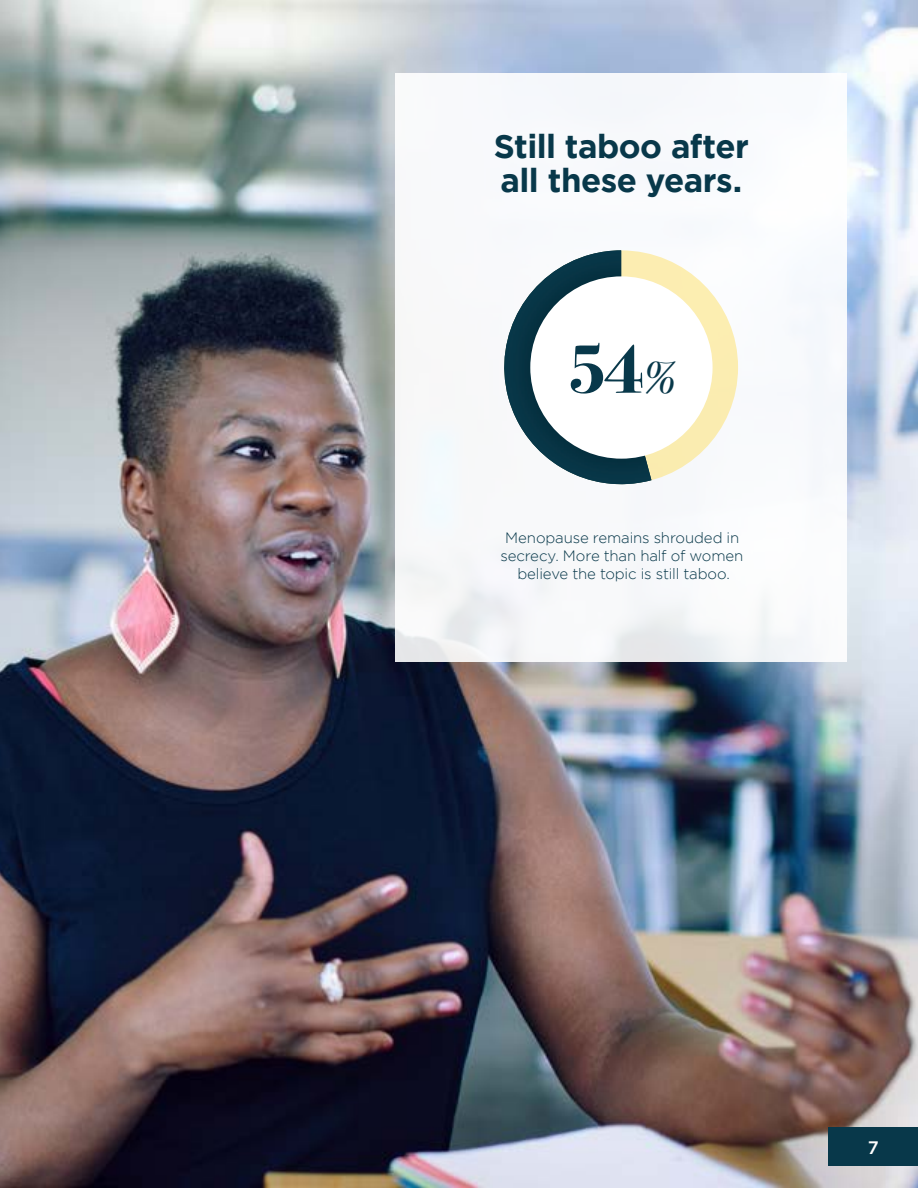
<style>
.page{position:relative;width:918px;height:1188px;background:#fff}
.page>*{position:absolute;margin:0;border:0;box-sizing:border-box;transform-origin:0 0}
.t1{font:700 72px "Bodoni Svty Two ITCTT";color:#08384a}
.t2{font:700 33px/33.6px "Gotham";letter-spacing:-.015em;color:#08384a}
.t3{font:500 18px "Gotham";color:#fff}
.t4{font:300 15px/18px "Gotham";letter-spacing:-.01em;color:#08384a;text-align:center}
.s1{font-weight:400;font-style:italic;font-size:45px}
</style>
<div class="page">
<img style="left:0;top:0;width:918px;height:1188px">
<div style="left:396px;top:73px;width:451px;height:589px;background:#f8f9fb"></div>
<div style="left:504px;top:250px;width:234px;height:234px;background:#fbedb1;border-radius:50%"></div>
<img style="left:504px;top:250px;width:147px;height:234px">
<div style="left:530px;top:276px;width:183px;height:183px;background:#fff;border-radius:50%"></div>
<div style="left:828px;top:1128px;width:90px;height:38px;background:#08384a"></div>
<h2 class="t2" style="left:494px;top:129px;width:257px">Still taboo after all these years.</h2>
<h1 class="t1" style="left:567px;top:309px;width:110px">54<span class="s1">%</span></h1>
<p class="t4" style="left:500px;top:529px;width:245px">Menopause remains shrouded in secrecy. More than half of women believe the topic is still taboo.</p>
<p class="t3" style="left:868px;top:1137px;width:12px">7</p>
</div>
